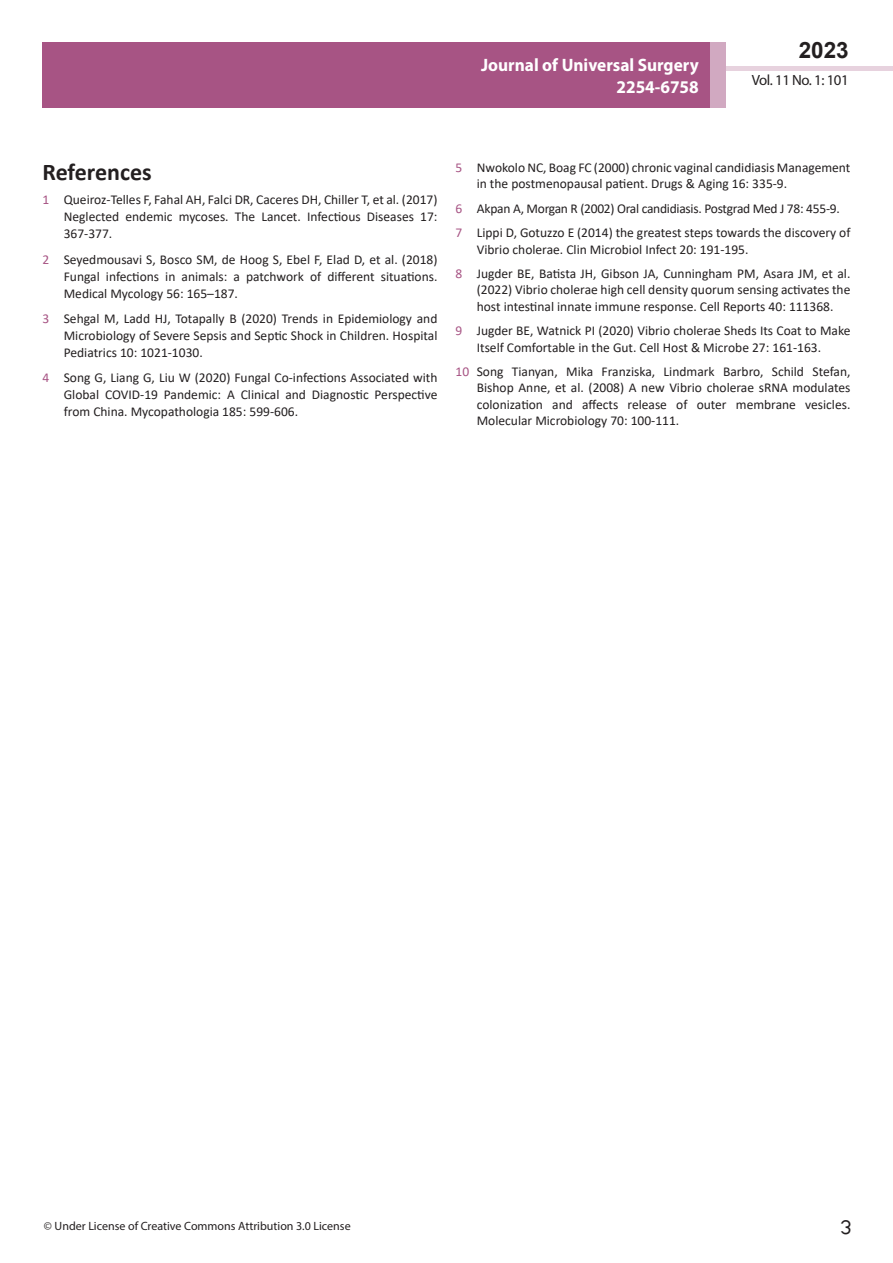
<style>
.page{position:relative;width:893px;height:1263px;background:#fff}
.page>*{position:absolute;margin:0;border:0;box-sizing:border-box;transform-origin:0 0}
.t1{font:25.5px "Tunga";color:#231f20}
.side-heading{font:700 24px "Calibri";color:#231f20}
.t2{font:700 22.5px "Arial";color:#231f20}
.t3{font:700 18px/21.6px "Myriad Pro";color:#fff;text-align:right;scale:.96 1}
.t4{font:14.85px "Myriad Pro";letter-spacing:-.03em;color:#231f20}
.t5{font:13.5px/17px "Calibri";color:#231f20;text-align:justify}
.t6{font:13.5px "Calibri";letter-spacing:-.02em;color:#231f20}
.t7{font:12px "Myriad Pro";color:#231f20}
.s1{color:#a75484}
</style>
<div class="page">
<div style="left:722px;top:66px;width:171px;height:5px;background:#e7d2de"></div>
<div style="left:43px;top:42px;width:682px;height:66px;background:#a75484"></div>
<div style="left:710px;top:42px;width:15px;height:66px;background:#d1a9c1"></div>
<h3 class="t3" style="left:481px;top:54px;width:228px">Journal of Universal Surgery<br>2254-6758</h3>
<h3 class="t2" style="left:799px;top:35px;width:52px">2023</h3>
<p class="t4" style="left:752px;top:71px;width:98px">Vol. 11 No. 1: 101</p>
<p class="side-heading" style="left:43px;top:155px;width:111px">References</p>
<p class="t5" style="left:64px;top:191px;width:375px;text-indent:-21px"><span class="s1">1</span> Queiroz-Telles F, Fahal AH, Falci DR, Caceres DH, Chiller T, et al. (2017)<br>Neglected endemic mycoses. The Lancet. Infectious Diseases 17:<br>367-377.</p>
<p class="t5" style="left:64px;top:250px;width:375px;text-indent:-21px"><span class="s1">2</span> Seyedmousavi S, Bosco SM, de Hoog S, Ebel F, Elad D, et al. (2018)<br>Fungal infections in animals: a patchwork of different situations.<br>Medical Mycology 56: 165–187.</p>
<p class="t5" style="left:64px;top:310px;width:375px;text-indent:-21px"><span class="s1">3</span> Sehgal M, Ladd HJ, Totapally B (2020) Trends in Epidemiology and Microbiology of Severe Sepsis and Septic Shock in Children. Hospital Pediatrics 10: 1021-1030.</p>
<p class="t5" style="left:64px;top:369px;width:375px;text-indent:-21px"><span class="s1">4</span> Song G, Liang G, Liu W (2020) Fungal Co-infections Associated with Global COVID-19 Pandemic: A Clinical and Diagnostic Perspective from China. Mycopathologia 185: 599-606.</p>
<p class="t5" style="left:477px;top:159px;width:375px;line-height:16.2px;text-indent:-21px"><span class="s1">5</span> Nwokolo NC, Boag FC (2000) chronic vaginal candidiasis Management in the postmenopausal patient. Drugs &amp; Aging 16: 335-9.</p>
<p class="t6" style="left:455px;top:199px;width:386px"><span class="s1">6</span> Akpan A, Morgan R (2002) Oral candidiasis. Postgrad Med J 78: 455-9.</p>
<p class="t5" style="left:477px;top:224px;width:375px;line-height:16.2px;text-indent:-21px"><span class="s1">7</span> Lippi D, Gotuzzo E (2014) the greatest steps towards the discovery of<br>Vibrio cholerae. Clin Microbiol Infect 20: 191-195.</p>
<p class="t5" style="left:477px;top:265px;width:375px;line-height:16.2px;text-indent:-21px"><span class="s1">8</span> Jugder BE, Batista JH, Gibson JA, Cunningham PM, Asara JM, et al. (2022) Vibrio cholerae high cell density quorum sensing activates the host intestinal innate immune response. Cell Reports 40: 111368.</p>
<p class="t5" style="left:477px;top:322px;width:375px;line-height:16.2px;text-indent:-21px"><span class="s1">9</span> Jugder BE, Watnick PI (2020) Vibrio cholerae Sheds Its Coat to Make<br>Itself Comfortable in the Gut. Cell Host &amp; Microbe 27: 161-163.</p>
<p class="t5" style="left:477px;top:363px;width:375px;line-height:16.2px;text-indent:-21px"><span class="s1">10</span> Song Tianyan, Mika Franziska, Lindmark Barbro, Schild Stefan, Bishop Anne, et al. (2008) A new Vibrio cholerae sRNA modulates colonization and affects release of outer membrane vesicles.<br>Molecular Microbiology 70: 100-111.</p>
<p class="t7" style="left:44px;top:1218px;width:308px">© Under License of Creative Commons Attribution 3.0 License</p>
<h1 class="t1" style="left:840px;top:1210px;width:13px">3</h1>
</div>
